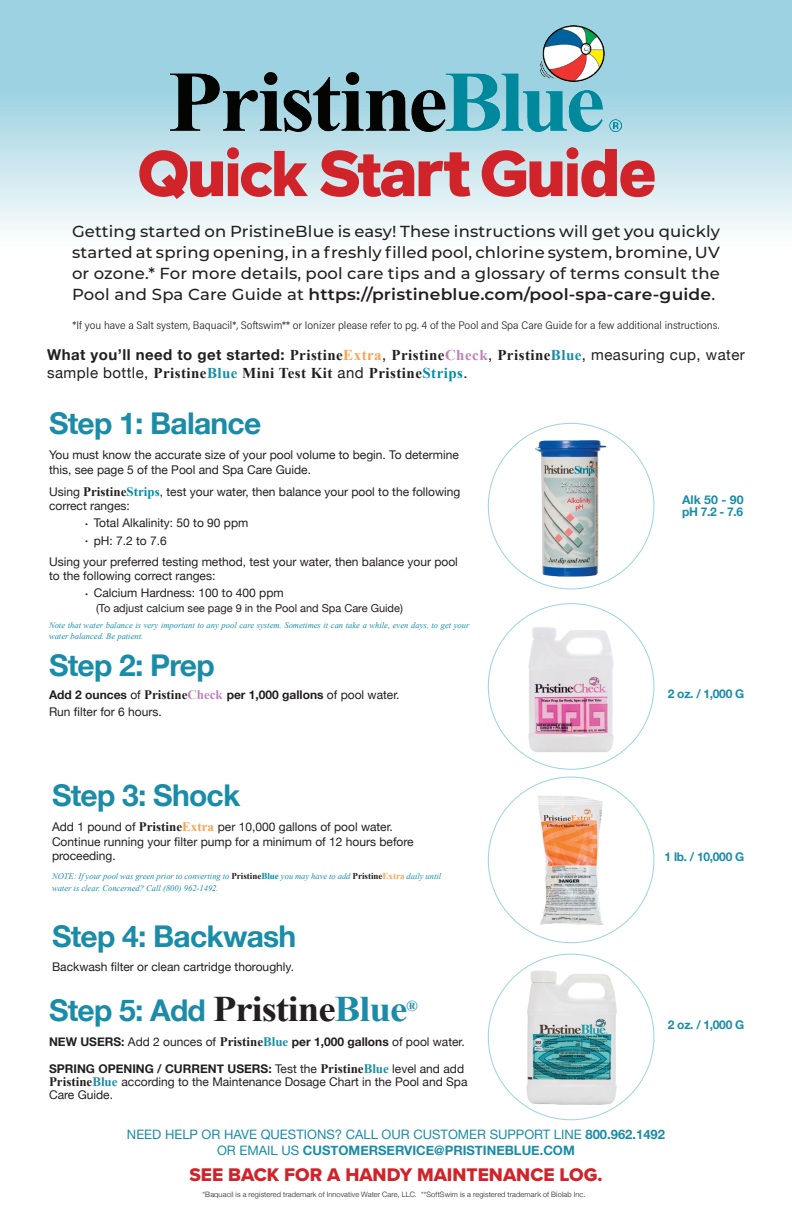
<style>
.page{position:relative;width:792px;height:1224px;background:#fff}
.page>*{position:absolute;margin:0;border:0;box-sizing:border-box;transform-origin:0 0}
.t1{font:67.7px "Proxima Nova Extrabld";color:#d1232a}
.t2{font:700 30px "Helvetica Neue";letter-spacing:-.025em;color:#1a8ca7}
.t3{font:19px "Proxima Nova Extrabld";color:#d1232a}
.t4{font:500 16px/21px "Montserrat";letter-spacing:.01em;color:#231f20;text-align:justify}
.t5{font:700 15.2px "Times New Roman";color:#1a8ca7}
.t6{font:700 15px "Helvetica Neue";letter-spacing:.03em;color:#231f20}
.t7{font:700 15px "Times New Roman";letter-spacing:.03em;color:#231f20}
.t8{font:13px/15.6px "Helvetica Neue";color:#1a8ca7;text-align:center}
.t9{font:12px/14.4px "Helvetica Neue";color:#231f20}
.t10{font:700 12px "Helvetica Neue";color:#231f20}
.t11{font:700 12px/12px "Helvetica Neue";letter-spacing:-.025em;color:#1a8ca7}
.t12{font:300 11px "Acumin Pro Semi Cond";color:#231f20}
.t13{font:11px "Helvetica Neue";color:#231f20}
.t14{font:italic 8.6px/11.4px "Times New Roman";color:#1a8ca7}
.t15{font:300 7.4px "Helvetica Neue";letter-spacing:.015em;color:#231f20}
.s1{font-family:"Aktiv Grotesk";font-weight:800;font-size:65.9px}
.s2{font-weight:600}
.s3{font-family:"Times New Roman"}
.s4{font-family:"Times New Roman";color:#f9a350}
.s5{font-weight:400}
.s6{font-family:"Times New Roman";color:#bf82b8}
.s7{font-family:"Times New Roman";color:#1a8ca7}
.s8{font-family:"Helvetica Neue";font-weight:400}
.s9{color:#1a8ca7}
.s10{color:#008da8}
.s11{font-family:"Times New Roman";font-weight:700;font-size:13px}
.s12{font-family:"Times New Roman";font-weight:700;font-size:13px;color:#008da8}
.s13{font-weight:700}
.s14{font-family:"Times New Roman";font-weight:700;font-size:13px;color:#bf82b8}
.s15{font-family:"Times New Roman";font-weight:700;font-size:13px;color:#f9a350}
.s16{font-weight:700;font-style:normal;font-size:9px;color:#231f20}
.s17{font-weight:700;font-style:normal;font-size:9px;color:#008da8}
.s18{font-weight:700;font-style:normal;font-size:9px;color:#f9a350}
.s19{font-family:"Times New Roman";font-size:36px;color:#231f20}
.s20{font-family:"Times New Roman";font-size:36px}
.s21{font-family:"Times New Roman";font-size:13px}
.s22{font-family:"Times New Roman";font-size:13px;color:#1a8ca7}
.s23{font-family:"Times New Roman";font-weight:700;font-size:13px;color:#1a8ca7}
</style>
<div class="page">
<img style="left:528px;top:430px;width:86px;height:157px">
<img style="left:519px;top:616px;width:104px;height:144px">
<img style="left:519px;top:963px;width:104px;height:148px">
<img style="left:524px;top:787px;width:95px;height:146px">
<svg style="left:0;top:0;width:792px;height:231px;background:#bfe1ea"></svg>
<img style="left:170px;top:25px;width:452px;height:106px">
<h1 class="t1" style="left:138px;top:123px;width:521px">Q<span class="s1">u</span>ick St<span class="s1">art</span> G<span class="s1">u</span>i<span class="s1">de</span></h1>
<p class="t4" style="left:72px;top:220px;width:650px">Getting started on PristineBlue is easy! These instructions will get you quickly started at spring opening, in a freshly filled pool, chlorine system, bromine, UV or ozone.* For more details, pool care tips and a glossary of terms consult the Pool and Spa Care Guide at <span class="s2">https://pristineblue.com/pool-spa-care-guide</span>.</p>
<p class="t12" style="left:73px;top:318px;width:648px">*If you have a Salt system, Baquacil*, Softswim** or Ionizer please refer to pg. 4 of the Pool and Spa Care Guide for a few additional instructions.</p>
<p class="t6" style="left:47px;top:346px;width:699px">What you’ll need to get started: <span class="s3">Pristine</span><span class="s4">Extra</span><span class="s5">,</span> <span class="s3">Pristine</span><span class="s6">Check</span><span class="s5">,</span> <span class="s3">Pristine</span><span class="s7">Blue</span><span class="s5">, measuring cup, water</span></p>
<p class="t7" style="left:47px;top:362px;width:422px"><span class="s8">sample bottle,</span> Pristine<span class="s9">Blue</span> Mini Test Kit <span class="s8">and</span> Pristine<span class="s10">Strips</span><span class="s8">.</span></p>
<h2 class="t2" style="left:49px;top:405px;width:214px">Step 1: Balance</h2>
<p class="t9" style="left:49px;top:448px;width:411px">You must know the accurate size of your pool volume to begin. To determine this, see page 5 of the Pool and Spa Care Guide.</p>
<p class="t9" style="left:49px;top:484px;width:413px">Using <span class="s11">Pristine</span><span class="s12">Strips</span>, test your water, then balance your pool to the following correct ranges:</p>
<p class="t9" style="left:85px;top:514px;width:165px;line-height:17.1px"><sup>.</sup> Total Alkalinity: 50 to 90 ppm <sup>.</sup> pH: 7.2 to 7.6</p>
<p class="t9" style="left:49px;top:554px;width:410px">Using your preferred testing method, test your water, then balance your pool to the following correct ranges:</p>
<p class="t9" style="left:85px;top:586px;width:200px"><sup>.</sup> Calcium Hardness: 100 to 400 ppm</p>
<p class="t13" style="left:96px;top:601px;width:308px">(To adjust calcium see page 9 in the Pool and Spa Care Guide)</p>
<p class="t14" style="left:49px;top:619px;width:422px">Note that water balance is very important to any pool care system. Sometimes it can take a while, even days, to get your water balanced. Be patient.</p>
<h2 class="t2" style="left:49px;top:647px;width:167px">Step 2: Prep</h2>
<p class="t9" style="left:49px;top:687px;width:352px;line-height:16.6px"><span class="s13">Add 2 ounces</span> of <span class="s11">Pristine</span><span class="s14">Check</span> <span class="s13">per 1,000 gallons</span> of pool water.<br>Run filter for 6 hours.</p>
<h2 class="t2" style="left:52px;top:777px;width:190px">Step 3: Shock</h2>
<p class="t9" style="left:52px;top:820px;width:363px">Add 1 pound of <span class="s11">Pristine</span><span class="s15">Extra</span> per 10,000 gallons of pool water.<br>Continue running your filter pump for a minimum of 12 hours before proceeding.</p>
<p class="t14" style="left:52px;top:871px;width:391px">NOTE: If your pool was green prior to converting to <span class="s16">Pristine</span><span class="s17">Blue</span> you may have to add <span class="s16">Pristine</span><span class="s18">Extra</span> daily until water is clear. Concerned? Call (800) 962-1492.</p>
<h2 class="t2" style="left:52px;top:917px;width:246px">Step 4: Backwash</h2>
<p class="t9" style="left:52px;top:959px;width:244px">Backwash filter or clean cartridge thoroughly.</p>
<h2 class="t2" style="left:49px;top:992px;width:360px">Step 5: Add <span class="s19">Pristine</span><span class="s20">Blue</span></h2>
<p class="t5" style="left:406px;top:995px;width:13px">®</p>
<p class="t10" style="left:49px;top:1035px;width:417px">NEW USERS: <span class="s5">Add 2 ounces of</span> <span class="s21">Pristine</span><span class="s22">Blue</span> per 1,000 gallons <span class="s5">of pool water.</span></p>
<p class="t9" style="left:49px;top:1063px;width:420px;line-height:13px"><span class="s13">SPRING OPENING / CURRENT USERS:</span> Test the <span class="s11">Pristine</span><span class="s23">Blue</span> level and add<br><span class="s11">Pristine</span><span class="s23">Blue</span> according to the Maintenance Dosage Chart in the Pool and Spa<br>Care Guide.</p>
<p class="t11" style="left:682px;top:494px;width:63px">Alk 50 - 90 pH 7.2 - 7.6</p>
<p class="t11" style="left:668px;top:688px;width:78px">2 oz. / 1,000 G</p>
<p class="t11" style="left:665px;top:851px;width:81px">1 lb. / 10,000 G</p>
<p class="t11" style="left:668px;top:1019px;width:78px">2 oz. / 1,000 G</p>
<p class="t8" style="left:127px;top:1127px;width:540px">NEED HELP OR HAVE QUESTIONS? CALL OUR CUSTOMER SUPPORT LINE <span class="s13">800.962.1492<br></span>OR EMAIL US <span class="s13">CUSTOMERSERVICE@PRISTINEBLUE.COM</span></p>
<h3 class="t3" style="left:189px;top:1161px;width:415px">SEE BACK FOR A HANDY MAINTENANCE LOG.</h3>
<p class="t15" style="left:203px;top:1188px;width:384px">*Baquacil is a registered trademark of Innovative Water Care, LLC. **SoftSwim is a registered trademark of Biolab Inc.</p>
</div>
